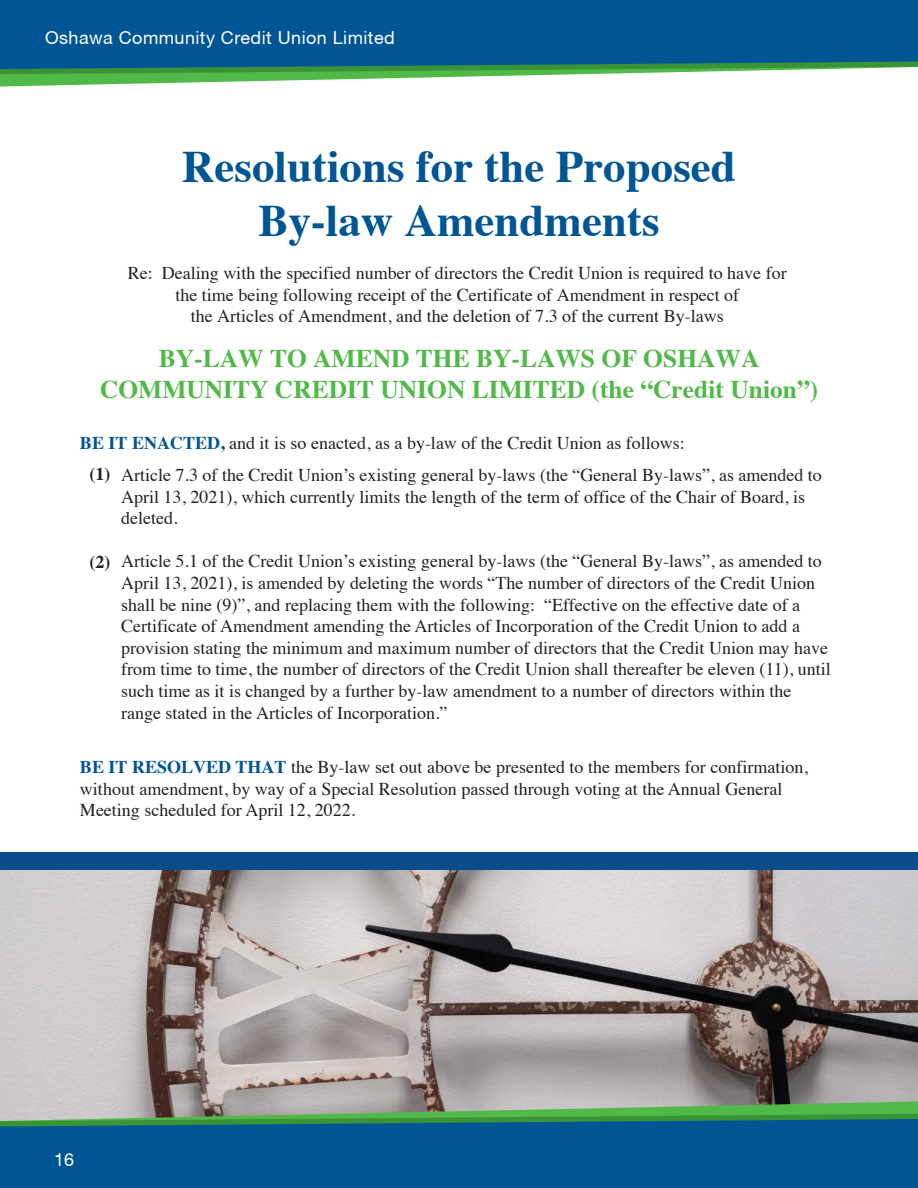
<style>
.page{position:relative;width:918px;height:1188px;background:#fff}
.page>*{position:absolute;margin:0;border:0;box-sizing:border-box;transform-origin:0 0}
.t1{font:700 45px/54px "Times";color:#005595;text-align:center}
.t2{font:700 25.5px/30.6px "Times";color:#51b948;text-align:center}
.t3{font:18px/21.6px "Times";color:#231f20}
.t4{font:18px "Helvetica Neue CE";letter-spacing:.025em;color:#fff}
.t5{font:700 18px "Times";color:#231f20}
.s1{font-weight:700;color:#005595}
</style>
<div class="page">
<img style="left:0;top:869px;width:918px;height:232px">
<div style="left:0;top:852px;width:918px;height:17px;background:#0b4c8b"></div>
<svg style="left:0;top:1101px;width:918px;height:13px;background:#91ad8a"></svg>
<svg style="left:0;top:1114px;width:918px;height:5px;background:#5fa858"></svg>
<div style="left:0;top:1119px;width:918px;height:69px;background:#005595"></div>
<svg style="left:0;top:74px;width:587px;height:13px"></svg>
<svg style="left:0;top:69px;width:822px;height:5px;background:#5fb35a"></svg>
<div style="left:0;top:0;width:918px;height:69px;background:#005595"></div>
<p class="t4" style="left:45px;top:27px;width:351px">Oshawa Community Credit Union Limited</p>
<h1 class="t1" style="left:182px;top:135px;width:555px">Resolutions for the Proposed<br>By-law Amendments</h1>
<p class="t3" style="left:128px;top:261px;width:660px;text-align:center">Re: Dealing with the specified number of directors the Credit Union is required to have for the time being following receipt of the Certificate of Amendment in respect of<br>the Articles of Amendment, and the deletion of 7.3 of the current By-laws</p>
<h2 class="t2" style="left:100px;top:341px;width:720px">BY-LAW TO AMEND THE BY-LAWS OF OSHAWA<br>COMMUNITY CREDIT UNION LIMITED (the “Credit Union”)</h2>
<p class="t3" style="left:80px;top:431px;width:606px"><span class="s1">BE IT ENACTED,</span> and it is so enacted, as a by-law of the Credit Union as follows:</p>
<p class="t5" style="left:90px;top:457px;width:22px">(1)</p>
<p class="t5" style="left:90px;top:545px;width:22px">(2)</p>
<p class="t3" style="left:121px;top:463px;width:702px">Article 7.3 of the Credit Union’s existing general by-laws (the “General By-laws”, as amended to<br>April 13, 2021), which currently limits the length of the term of office of the Chair of Board, is deleted.</p>
<p class="t3" style="left:121px;top:549px;width:711px">Article 5.1 of the Credit Union’s existing general by-laws (the “General By-laws”, as amended to April 13, 2021), is amended by deleting the words “The number of directors of the Credit Union shall be nine (9)”, and replacing them with the following: “Effective on the effective date of a Certificate of Amendment amending the Articles of Incorporation of the Credit Union to add a provision stating the minimum and maximum number of directors that the Credit Union may have from time to time, the number of directors of the Credit Union shall thereafter be eleven (11), until such time as it is changed by a further by-law amendment to a number of directors within the range stated in the Articles of Incorporation.”</p>
<p class="t3" style="left:80px;top:755px;width:729px"><span class="s1">BE IT RESOLVED THAT</span> the By-law set out above be presented to the members for confirmation, without amendment, by way of a Special Resolution passed through voting at the Annual General<br>Meeting scheduled for April 12, 2022.</p>
<p class="t4" style="left:54px;top:1149px;width:22px">16</p>
</div>
